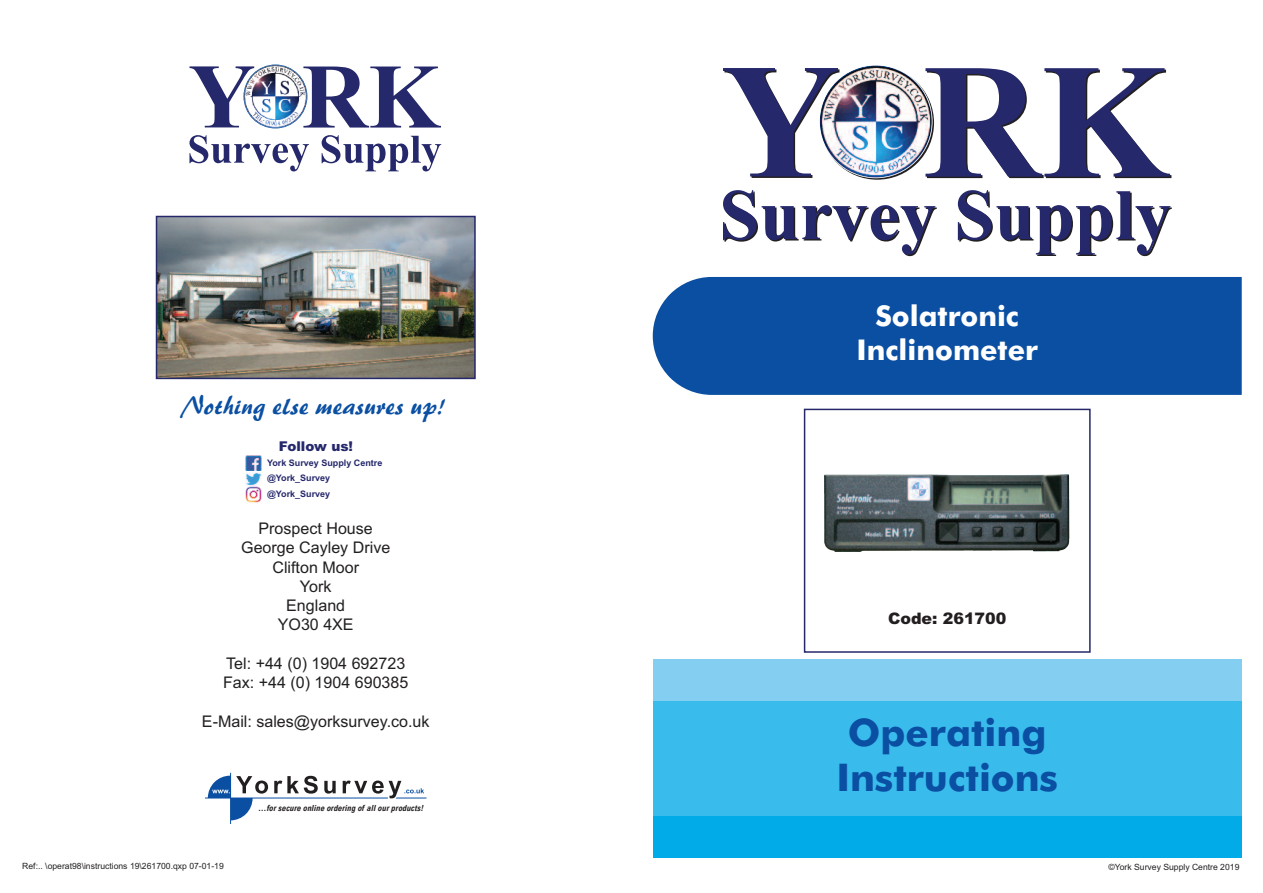
<style>
.page{position:relative;width:1263px;height:893px;background:#fff}
.page>*{position:absolute;margin:0;border:0;box-sizing:border-box;transform-origin:0 0}
.t1{font:700 38.1px/45.8px "Futura BT";color:#0a4fa2;text-align:center}
.t2{font:700 28.65px/34.3px "Futura BT";color:#fff;text-align:center}
.t3{font:25.8px "Brush 445 BT";color:#0a4fa2}
.t4{font:16.05px/19.2px "Arial";color:#231f20;text-align:center}
.t5{font:900 15.9px "Arial";color:#231f20}
.t6{font:900 13.5px "Arial";color:#25286b}
.t7{font:700 9px/15.6px "Arial";color:#25286b}
.t8{font:8.55px "Arial";color:#231f20}
.t9{font:italic 700 condensed 8.4px "Arial";color:#231f20}
</style>
<div class="page">
<div style="left:653px;top:659px;width:589px;height:42px;background:#84cef2"></div>
<div style="left:653px;top:701px;width:589px;height:115px;background:#39bbec"></div>
<div style="left:653px;top:816px;width:589px;height:42px;background:#00abe7"></div>
<img style="left:824px;top:474px;width:245px;height:78px">
<div style="left:804px;top:409px;width:287px;height:244px;border:2px solid #25286b"></div>
<svg style="left:723px;top:68px;width:447px;height:187px"></svg>
<img style="left:820px;top:68px;width:112px;height:109px">
<div style="left:819px;top:65px;width:113px;height:113px;border:2px solid #fff;border-radius:50%"></div>
<div style="left:653px;top:277px;width:589px;height:118px;background:#0a4fa2"></div>
<img style="left:159px;top:219px;width:314px;height:157px">
<div style="left:156px;top:216px;width:320px;height:163px;border:2px solid #25286b"></div>
<svg style="left:205px;top:773px;width:221px;height:51px"></svg>
<svg style="left:189px;top:135px;width:252px;height:36px"></svg>
<svg style="left:189px;top:66px;width:252px;height:62px"></svg>
<img style="left:244px;top:65px;width:63px;height:63px">
<div style="left:243px;top:65px;width:64px;height:63px;border:2px solid #0a4fa2;border-radius:50%"></div>
<img style="left:246px;top:456px;width:15px;height:15px">
<svg style="left:246px;top:472px;width:15px;height:15px"></svg>
<svg style="left:246px;top:487px;width:15px;height:15px"></svg>
<h3 class="t3" style="left:185px;top:390px;width:264px">Nothing else measures up!</h3>
<p class="t7" style="left:267px;top:455px;width:117px">York Survey Supply Centre</p>
<p class="t6" style="left:279px;top:439px;width:76px">Follow us!</p>
<p class="t7" style="left:267px;top:471px;width:65px">@York_Survey @York_Survey</p>
<p class="t4" style="left:241px;top:519px;width:151px">Prospect House<br>George Cayley Drive<br>Clifton Moor<br>York<br>England<br>YO30 4XE</p>
<p class="t4" style="left:223px;top:654px;width:187px;text-align:left">Tel: +44 (0) 1904 692723<br>Fax: +44 (0) 1904 690385</p>
<p class="t4" style="left:202px;top:712px;width:229px">E-Mail: sales@yorksurvey.co.uk</p>
<p class="t9" style="left:258px;top:804px;width:168px">...for secure online ordering of all our products!</p>
<h2 class="t2" style="left:856px;top:298px;width:183px">Solatronic<br>Inclinometer</h2>
<p class="t5" style="left:888px;top:610px;width:120px">Code: 261700</p>
<h1 class="t1" style="left:836px;top:709px;width:223px">Operating<br>Instructions</h1>
<p class="t8" style="left:22px;top:861px;width:203px">Ref:.. \operat98\instructions 19\261700.qxp 07-01-19</p>
<p class="t8" style="left:1108px;top:862px;width:132px">©York Survey Supply Centre 2019</p>
</div>
